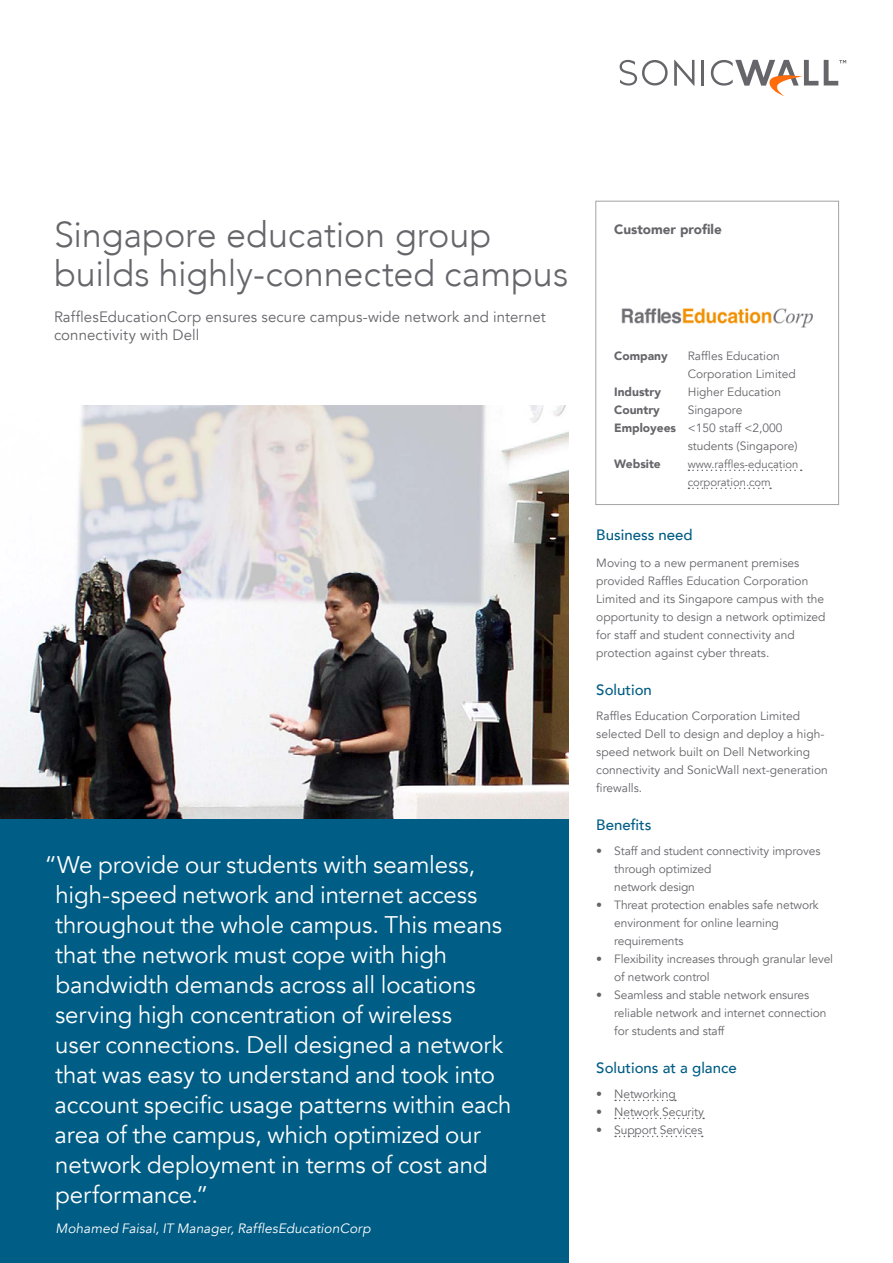
<style>
.page{position:relative;width:893px;height:1263px;background:#fff}
.page>*{position:absolute;margin:0;border:0;box-sizing:border-box;transform-origin:0 0}
.t1{font:300 36px/39px "Avenir";letter-spacing:-.005em;color:#65656a}
.t2{font:24px/30px "Avenir";letter-spacing:-.005em;color:#fff}
.t3{font:15px/18px "Avenir";letter-spacing:.005em;color:#65656a}
.t4{font:500 15px "Avenir";color:#005d85}
.t5{font:italic 13.5px "Avenir";letter-spacing:.01em;color:#fff}
.t6{font:900 13.5px "Avenir";color:#65656a}
.t7{font:12px/18px "Avenir";color:#65656a}
.t8{font:900 12px "Avenir";color:#65656a}
.t9{font:11.25px/18px "Avenir";color:#65656a}
.s1{font-weight:900}
</style>
<div class="page">
<svg style="left:674px;top:60px;width:20px;height:26px"></svg>
<hr style="left:701px;top:60px;width:3px;height:26px;background:#65656a">
<svg style="left:620px;top:60px;width:48px;height:26px"></svg>
<svg style="left:711px;top:60px;width:107px;height:36px"></svg>
<svg style="left:824px;top:60px;width:22px;height:25px"></svg>
<svg style="left:615px;top:1100px;width:61px;height:1px"></svg>
<svg style="left:615px;top:1118px;width:89px;height:1px"></svg>
<svg style="left:615px;top:1136px;width:88px;height:1px"></svg>
<svg style="left:595px;top:200px;width:244px;height:305px"></svg>
<img style="left:0;top:405px;width:568px;height:415px">
<div style="left:0;top:820px;width:568px;height:443px;background:#005d85"></div>
<img style="left:615px;top:302px;width:203px;height:28px">
<h1 class="t1" style="left:54px;top:215px;width:516px">Singapore education group builds highly-connected campus</h1>
<p class="t3" style="left:54px;top:308px;width:493px">RafflesEducationCorp ensures secure campus-wide network and internet connectivity with Dell</p>
<p class="t2" style="left:55px;top:850px;width:458px;text-indent:-10px">“We provide our students with seamless, high-speed network and internet access throughout the whole campus. This means that the network must cope with high bandwidth demands across all locations serving high concentration of wireless<br>user connections. Dell designed a network that was easy to understand and took into account specific usage patterns within each area of the campus, which optimized our network deployment in terms of cost and performance.”</p>
<p class="t5" style="left:56px;top:1220px;width:316px">Mohamed Faisal, IT Manager, RafflesEducationCorp</p>
<p class="t6" style="left:614px;top:218px;width:109px">Customer profile</p>
<p class="t8" style="left:614px;top:346px;width:55px">Company</p>
<p class="t7" style="left:688px;top:347px;width:110px">Raffles Education<br>Corporation Limited</p>
<p class="t8" style="left:614px;top:382px;width:48px">Industry</p>
<p class="t7" style="left:688px;top:383px;width:95px">Higher Education</p>
<p class="t8" style="left:614px;top:400px;width:47px">Country</p>
<p class="t7" style="left:688px;top:401px;width:56px">Singapore</p>
<p class="t7" style="left:614px;top:419px;width:170px"><span class="s1">Employees</span> &lt;150 staff &lt;2,000</p>
<p class="t7" style="left:688px;top:437px;width:111px">students (Singapore)</p>
<p class="t8" style="left:614px;top:454px;width:48px">Website</p>
<p class="t9" style="left:688px;top:455px;width:112px">www.raffles-education corporation.com</p>
<p class="t4" style="left:596px;top:522px;width:98px">Business need</p>
<p class="t7" style="left:596px;top:554px;width:231px">Moving to a new permanent premises provided Raffles Education Corporation Limited and its Singapore campus with the opportunity to design a network optimized for staff and student connectivity and protection against cyber threats.</p>
<p class="t4" style="left:596px;top:677px;width:57px">Solution</p>
<p class="t7" style="left:596px;top:707px;width:233px">Raffles Education Corporation Limited selected Dell to design and deploy a high&shy;speed network built on Dell Networking connectivity and SonicWall next-generation firewalls.</p>
<p class="t4" style="left:596px;top:812px;width:57px">Benefits</p>
<p class="t7" style="left:614px;top:842px;width:208px;text-indent:-18px">• Staff and student connectivity improves through optimized<br>network design</p>
<p class="t7" style="left:614px;top:896px;width:206px;text-indent:-18px">• Threat protection enables safe network environment for online learning requirements</p>
<p class="t7" style="left:614px;top:950px;width:220px;text-indent:-18px">• Flexibility increases through granular level of network control</p>
<p class="t7" style="left:614px;top:986px;width:214px;text-indent:-18px">• Seamless and stable network ensures reliable network and internet connection for students and staff</p>
<p class="t4" style="left:596px;top:1055px;width:142px">Solutions at a glance</p>
<p class="t7" style="left:596px;top:1085px;width:81px">• Networking</p>
<p class="t7" style="left:596px;top:1103px;width:109px">• Network Security</p>
<p class="t7" style="left:596px;top:1121px;width:108px">• Support Services</p>
</div>
